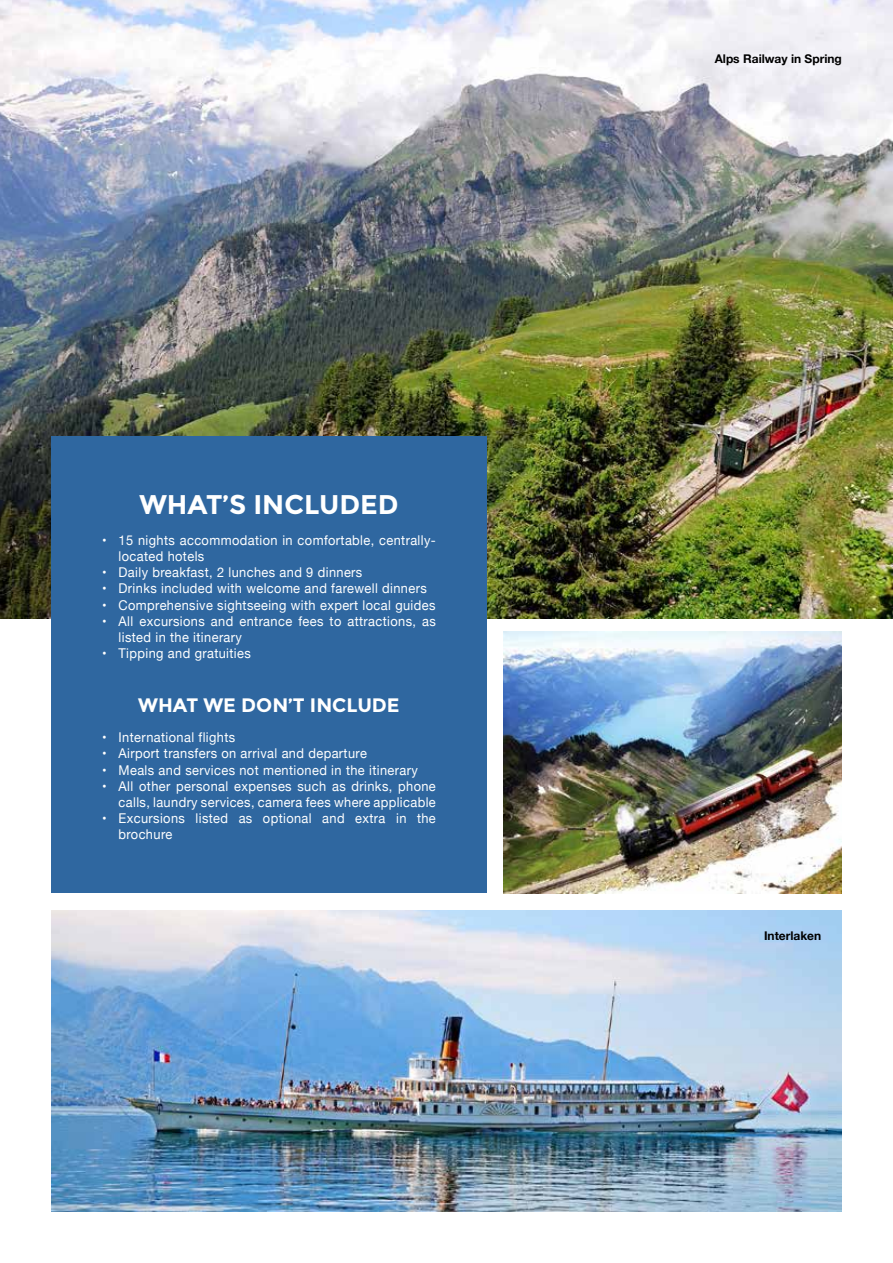
<style>
.page{position:relative;width:893px;height:1263px;background:#fff}
.page>*{position:absolute;margin:0;border:0;box-sizing:border-box;transform-origin:0 0}
.t1{font:700 27px "Montserrat";color:#fff}
.t2{font:700 19.5px "Montserrat";color:#fff}
.t3{font:13.5px/16.2px "Helvetica Neue";letter-spacing:.03em;color:#fff;scale:.95 1}
.t4{font:700 12px "Helvetica Neue";color:#000}
</style>
<div class="page">
<img style="left:0;top:0;width:893px;height:618px">
<div style="left:51px;top:437px;width:436px;height:456px;background:#2f67a0"></div>
<img style="left:51px;top:910px;width:791px;height:302px">
<img style="left:503px;top:631px;width:339px;height:262px">
<h1 class="t1" style="left:139px;top:488px;width:261px">WHAT’S INCLUDED</h1>
<p class="t3" style="left:119px;top:533px;width:335px;text-indent:-17px">• 15 nights accommodation in comfortable, centrally&shy;located hotels</p>
<p class="t3" style="left:102px;top:565px;width:275px">• Daily breakfast, 2 lunches and 9 dinners</p>
<p class="t3" style="left:102px;top:581px;width:343px">• Drinks included with welcome and farewell dinners</p>
<p class="t3" style="left:102px;top:597px;width:353px">• Comprehensive sightseeing with expert local guides</p>
<p class="t3" style="left:119px;top:614px;width:335px;text-indent:-17px">• All excursions and entrance fees to attractions, as listed in the itinerary</p>
<p class="t3" style="left:102px;top:646px;width:158px">• Tipping and gratuities</p>
<h2 class="t2" style="left:138px;top:693px;width:263px">WHAT WE DON’T INCLUDE</h2>
<p class="t3" style="left:102px;top:730px;width:142px">• International flights</p>
<p class="t3" style="left:102px;top:746px;width:280px">• Airport transfers on arrival and departure</p>
<p class="t3" style="left:102px;top:762px;width:334px">• Meals and services not mentioned in the itinerary</p>
<p class="t3" style="left:102px;top:779px;width:353px;text-align:right">• All other personal expenses such as drinks, phone calls, laundry services, camera fees where applicable</p>
<p class="t3" style="left:119px;top:811px;width:335px;text-indent:-17px">• Excursions listed as optional and extra in the brochure</p>
<p class="t4" style="left:715px;top:49px;width:129px">Alps Railway in Spring</p>
<p class="t4" style="left:764px;top:926px;width:59px">Interlaken</p>
</div>
